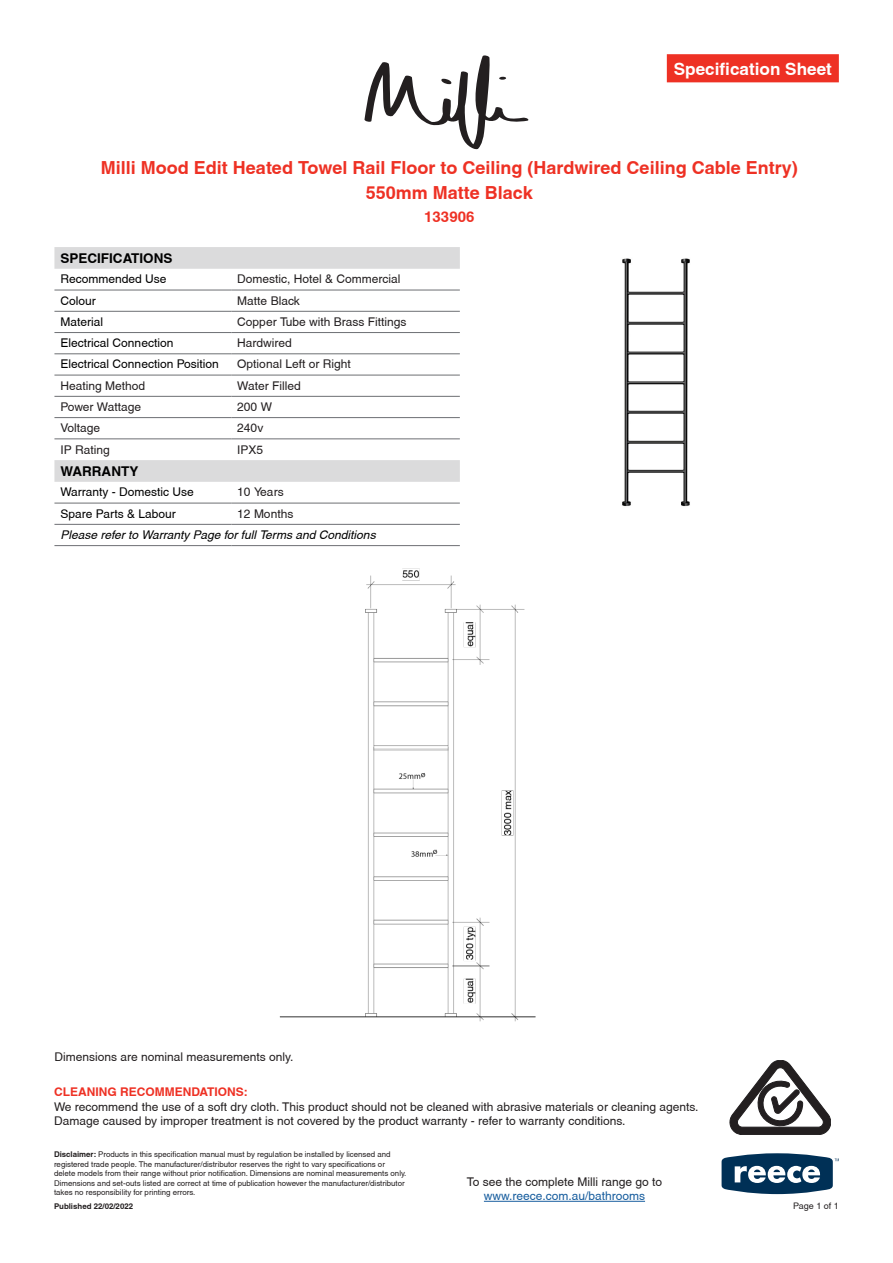
<style>
.page{position:relative;width:893px;height:1263px;background:#fff}
.page>*{position:absolute;margin:0;border:0;box-sizing:border-box;transform-origin:0 0}
.t1{font:700 18px/25.5px "Helvetica";color:#ee3124;text-align:center}
.t2{font:700 17.1px "Helvetica";color:#fff}
.t3{font:700 15px "Helvetica";color:#ee3124}
.t4{font:700 13.5px "Helvetica";color:#000}
.t5{font:12px/14.4px "Helvetica";color:#231f20}
.t6{font:12px "Helvetica";color:#000}
.t7{font:italic 12px "Helvetica";color:#000}
.t8{font:12px "Helvetica";color:#175d9e}
.t9{font:700 12px "Helvetica";color:#ee3124}
.t10{font:9px "Helvetica";color:#231f20}
.t11{font:7.8px/9.4px "Helvetica";color:#231f20}
.t12{font:700 7.8px "Helvetica";color:#231f20}
.s1{font-weight:700}
</style>
<div class="page">
<svg style="left:722px;top:1153px;width:117px;height:41px"></svg>
<div style="left:667px;top:54px;width:172px;height:28px;background:#ee3124"></div>
<img style="left:279px;top:568px;width:257px;height:454px">
<hr style="left:484px;top:1201px;width:161px;height:1px;background:#175d9e">
<img style="left:622px;top:258px;width:68px;height:249px">
<svg style="left:364px;top:55px;width:165px;height:95px"></svg>
<svg style="left:54px;top:247px;width:406px;height:235px"></svg>
<hr style="left:54px;top:290px;width:177px;height:1px;background:#6d6f73">
<hr style="left:231px;top:290px;width:229px;height:1px;background:#6d6f73">
<hr style="left:54px;top:311px;width:177px;height:1px;background:#6d6f73">
<hr style="left:231px;top:311px;width:229px;height:1px;background:#6d6f73">
<hr style="left:54px;top:332px;width:177px;height:1px;background:#6d6f73">
<hr style="left:231px;top:332px;width:229px;height:1px;background:#6d6f73">
<hr style="left:54px;top:354px;width:177px;height:1px;background:#6d6f73">
<hr style="left:231px;top:354px;width:229px;height:1px;background:#6d6f73">
<hr style="left:54px;top:375px;width:177px;height:1px;background:#6d6f73">
<hr style="left:231px;top:375px;width:229px;height:1px;background:#6d6f73">
<hr style="left:54px;top:396px;width:177px;height:1px;background:#6d6f73">
<hr style="left:231px;top:396px;width:229px;height:1px;background:#6d6f73">
<hr style="left:54px;top:417px;width:177px;height:1px;background:#6d6f73">
<hr style="left:231px;top:417px;width:229px;height:1px;background:#6d6f73">
<hr style="left:54px;top:439px;width:177px;height:1px;background:#6d6f73">
<hr style="left:231px;top:439px;width:229px;height:1px;background:#6d6f73">
<hr style="left:54px;top:503px;width:177px;height:1px;background:#6d6f73">
<hr style="left:231px;top:503px;width:229px;height:1px;background:#6d6f73">
<hr style="left:54px;top:524px;width:177px;height:1px;background:#6d6f73">
<hr style="left:231px;top:524px;width:229px;height:1px;background:#6d6f73">
<hr style="left:54px;top:545px;width:177px;height:1px;background:#6d6f73">
<hr style="left:231px;top:545px;width:229px;height:1px;background:#6d6f73">
<svg style="left:730px;top:1060px;width:101px;height:74px"></svg>
<h2 class="t2" style="left:674px;top:59px;width:160px">Specification Sheet</h2>
<h1 class="t1" style="left:101px;top:154px;width:698px">Milli Mood Edit Heated Towel Rail Floor to Ceiling (Hardwired Ceiling Cable Entry)<br>550mm Matte Black</h1>
<p class="t3" style="left:424px;top:208px;width:52px">133906</p>
<p class="t4" style="left:60px;top:250px;width:114px">SPECIFICATIONS</p>
<p class="t6" style="left:60px;top:272px;width:108px">Recommended Use</p>
<p class="t5" style="left:237px;top:272px;width:165px">Domestic, Hotel &amp; Commercial</p>
<p class="t6" style="left:60px;top:293px;width:37px">Colour</p>
<p class="t5" style="left:237px;top:293px;width:64px">Matte Black</p>
<p class="t6" style="left:60px;top:315px;width:44px">Material</p>
<p class="t5" style="left:237px;top:314px;width:171px">Copper Tube with Brass Fittings</p>
<p class="t6" style="left:60px;top:336px;width:114px">Electrical Connection</p>
<p class="t5" style="left:237px;top:336px;width:56px">Hardwired</p>
<p class="t6" style="left:60px;top:357px;width:160px">Electrical Connection Position</p>
<p class="t5" style="left:237px;top:357px;width:115px">Optional Left or Right</p>
<p class="t5" style="left:60px;top:378px;width:86px">Heating Method</p>
<p class="t5" style="left:237px;top:378px;width:65px">Water Filled</p>
<p class="t5" style="left:60px;top:400px;width:82px">Power Wattage</p>
<p class="t5" style="left:237px;top:400px;width:36px">200 W</p>
<p class="t5" style="left:60px;top:421px;width:41px">Voltage</p>
<p class="t5" style="left:237px;top:421px;width:28px">240v</p>
<p class="t5" style="left:60px;top:442px;width:51px">IP Rating</p>
<p class="t5" style="left:237px;top:442px;width:28px">IPX5</p>
<p class="t4" style="left:60px;top:463px;width:79px">WARRANTY</p>
<p class="t6" style="left:60px;top:485px;width:135px">Warranty - Domestic Use</p>
<p class="t5" style="left:237px;top:485px;width:48px">10 Years</p>
<p class="t6" style="left:60px;top:506px;width:117px">Spare Parts &amp; Labour</p>
<p class="t5" style="left:237px;top:506px;width:58px">12 Months</p>
<p class="t7" style="left:60px;top:528px;width:317px">Please refer to Warranty Page for full Terms and Conditions</p>
<p class="t5" style="left:54px;top:1049px;width:240px">Dimensions are nominal measurements only.</p>
<p class="t9" style="left:54px;top:1085px;width:195px">CLEANING RECOMMENDATIONS:</p>
<p class="t5" style="left:54px;top:1099px;width:646px">We recommend the use of a soft dry cloth. This product should not be cleaned with abrasive materials or cleaning agents.<br>Damage caused by improper treatment is not covered by the product warranty - refer to warranty conditions.</p>
<p class="t11" style="left:54px;top:1150px;width:354px"><span class="s1">Disclaimer:</span> Products in this specification manual must by regulation be installed by licensed and registered trade people. The manufacturer/distributor reserves the right to vary specifications or delete models from their range without prior notification. Dimensions are nominal measurements only.<br>Dimensions and set-outs listed are correct at time of publication however the manufacturer/distributor takes no responsibility for printing errors.</p>
<p class="t12" style="left:54px;top:1201px;width:81px">Published 22/02/2022</p>
<p class="t5" style="left:467px;top:1174px;width:197px">To see the complete Milli range go to</p>
<p class="t8" style="left:484px;top:1189px;width:163px">www.reece.com.au/bathrooms</p>
<p class="t10" style="left:793px;top:1200px;width:47px">Page 1 of 1</p>
</div>
